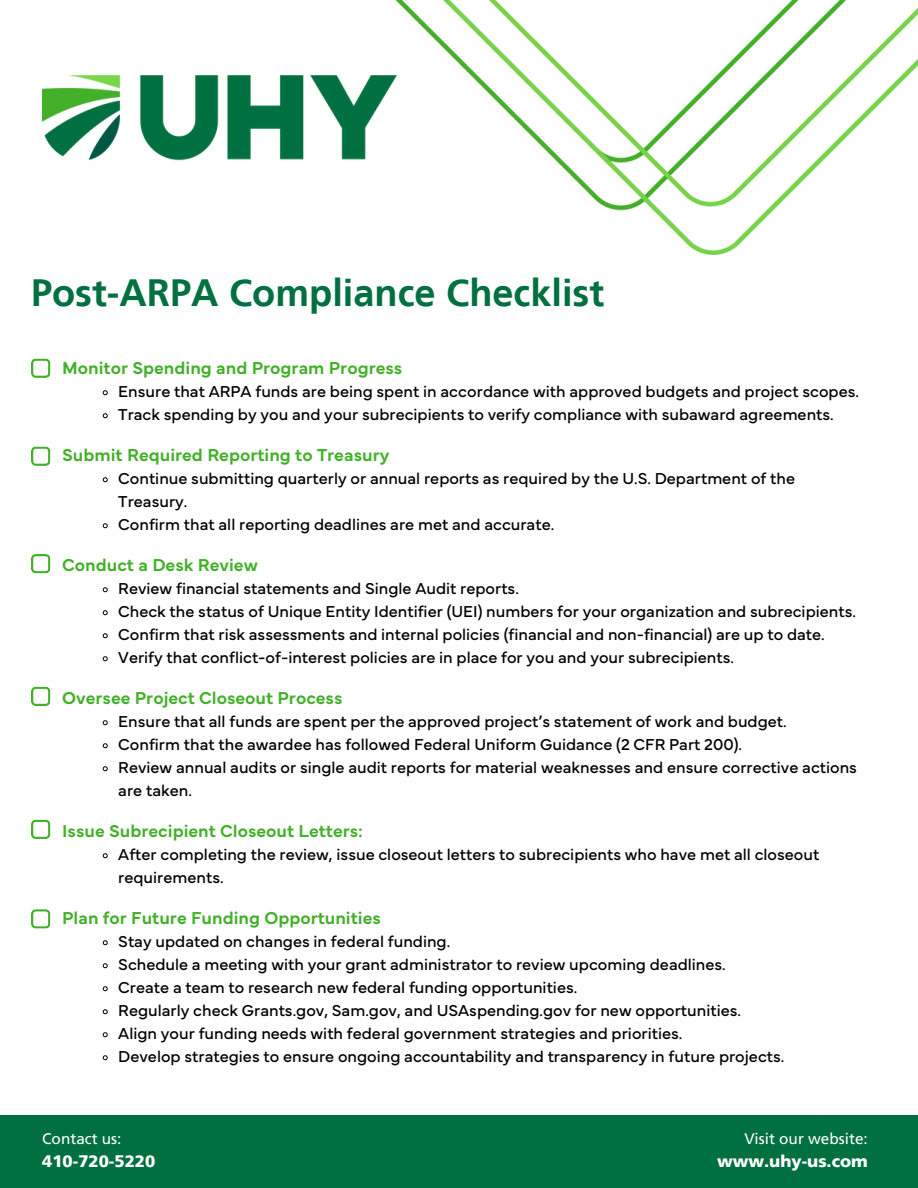
<style>
.page{position:relative;width:918px;height:1188px;background:#fff}
.page>*{position:absolute;margin:0;border:0;box-sizing:border-box;transform-origin:0 0}
.t1{font:700 37.95px "Frutiger LT";color:#007041}
.t2{font:600 18px "Mundial";color:#43b02a}
.t3{font:900 16.65px "Frutiger LT";color:#fff}
.t4{font:16.5px/23px "Mundial";color:#000}
.t5{font:15.3px "Frutiger LT Std";color:#fff}
</style>
<div class="page">
<div style="left:0;top:1115px;width:918px;height:73px;background:#007041"></div>
<img style="left:370px;top:0;width:548px;height:255px">
<img style="left:42px;top:76px;width:355px;height:94px">
<svg style="left:102px;top:390px;width:6px;height:6px"></svg>
<svg style="left:102px;top:413px;width:6px;height:6px"></svg>
<svg style="left:102px;top:477px;width:6px;height:6px"></svg>
<svg style="left:102px;top:523px;width:6px;height:6px"></svg>
<svg style="left:102px;top:587px;width:6px;height:6px"></svg>
<svg style="left:102px;top:610px;width:6px;height:6px"></svg>
<svg style="left:102px;top:633px;width:6px;height:6px"></svg>
<svg style="left:102px;top:656px;width:6px;height:6px"></svg>
<svg style="left:102px;top:720px;width:6px;height:6px"></svg>
<svg style="left:102px;top:743px;width:6px;height:6px"></svg>
<svg style="left:102px;top:766px;width:6px;height:6px"></svg>
<svg style="left:102px;top:853px;width:6px;height:6px"></svg>
<svg style="left:102px;top:940px;width:6px;height:6px"></svg>
<svg style="left:102px;top:963px;width:6px;height:6px"></svg>
<svg style="left:102px;top:986px;width:6px;height:6px"></svg>
<svg style="left:102px;top:1009px;width:6px;height:6px"></svg>
<svg style="left:102px;top:1032px;width:6px;height:6px"></svg>
<svg style="left:102px;top:1055px;width:6px;height:6px"></svg>
<svg style="left:31px;top:359px;width:19px;height:19px"></svg>
<svg style="left:31px;top:447px;width:19px;height:19px"></svg>
<svg style="left:31px;top:554px;width:19px;height:19px"></svg>
<svg style="left:31px;top:687px;width:19px;height:19px"></svg>
<svg style="left:31px;top:820px;width:19px;height:19px"></svg>
<svg style="left:31px;top:909px;width:19px;height:19px"></svg>
<p class="t1" style="left:31px;top:278px;width:575px">Post-ARPA Compliance Checklist</p>
<p class="t2" style="left:62px;top:359px;width:342px">Monitor Spending and Program Progress</p>
<p class="t4" style="left:118px;top:380px;width:742px">Ensure that ARPA funds are being spent in accordance with approved budgets and project scopes.</p>
<h1 class="t4" style="left:118px;top:403px;width:717px">Track spending by you and your subrecipients to verify compliance with subaward agreements.</h1>
<p class="t2" style="left:62px;top:446px;width:329px">Submit Required Reporting to Treasury</p>
<h2 class="t4" style="left:118px;top:467px;width:678px">Continue submitting quarterly or annual reports as required by the U.S. Department of the<br>Treasury.</h2>
<p class="t4" style="left:118px;top:513px;width:437px">Confirm that all reporting deadlines are met and accurate.</p>
<p class="t2" style="left:62px;top:556px;width:197px">Conduct a Desk Review</p>
<h2 class="t4" style="left:118px;top:577px;width:402px">Review financial statements and Single Audit reports.</h2>
<p class="t4" style="left:118px;top:600px;width:739px">Check the status of Unique Entity Identifier (UEI) numbers for your organization and subrecipients.</p>
<p class="t4" style="left:118px;top:623px;width:708px">Confirm that risk assessments and internal policies (financial and non-financial) are up to date.</p>
<h2 class="t4" style="left:118px;top:646px;width:617px">Verify that conflict-of-interest policies are in place for you and your subrecipients.</h2>
<p class="t2" style="left:62px;top:689px;width:282px">Oversee Project Closeout Process</p>
<p class="t4" style="left:118px;top:710px;width:670px">Ensure that all funds are spent per the approved project’s statement of work and budget.</p>
<p class="t4" style="left:118px;top:733px;width:625px">Confirm that the awardee has followed Federal Uniform Guidance (2 CFR Part 200).</p>
<p class="t4" style="left:118px;top:756px;width:740px">Review annual audits or single audit reports for material weaknesses and ensure corrective actions are taken.</p>
<h2 class="t2" style="left:62px;top:822px;width:302px">Issue Subrecipient Closeout Letters:</h2>
<p class="t4" style="left:118px;top:843px;width:703px">After completing the review, issue closeout letters to subrecipients who have met all closeout requirements.</p>
<p class="t2" style="left:62px;top:909px;width:320px">Plan for Future Funding Opportunities</p>
<p class="t4" style="left:118px;top:930px;width:333px">Stay updated on changes in federal funding.</p>
<h2 class="t4" style="left:118px;top:953px;width:609px">Schedule a meeting with your grant administrator to review upcoming deadlines.</h2>
<p class="t4" style="left:118px;top:976px;width:460px">Create a team to research new federal funding opportunities.</p>
<h2 class="t4" style="left:118px;top:999px;width:624px">Regularly check Grants.gov, Sam.gov, and USAspending.gov for new opportunities.</h2>
<p class="t4" style="left:118px;top:1022px;width:566px">Align your funding needs with federal government strategies and priorities.</p>
<p class="t4" style="left:118px;top:1045px;width:668px">Develop strategies to ensure ongoing accountability and transparency in future projects.</p>
<p class="t5" style="left:42px;top:1132px;width:81px">Contact us:</p>
<p class="t5" style="left:744px;top:1132px;width:125px">Visit our website:</p>
<p class="t3" style="left:42px;top:1151px;width:114px">410-720-5220</p>
<p class="t3" style="left:717px;top:1151px;width:152px">www.uhy-us.com</p>
</div>
